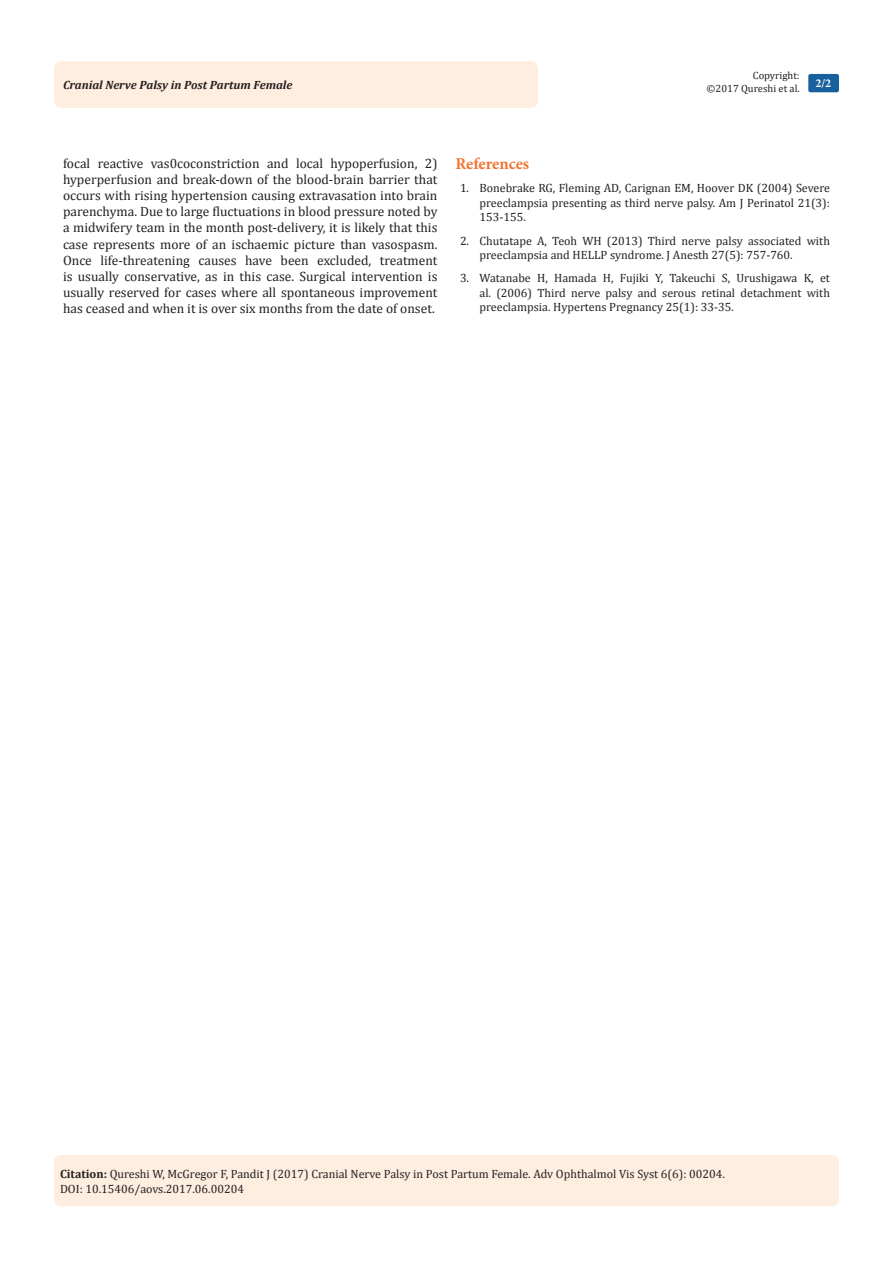
<style>
.page{position:relative;width:893px;height:1263px;background:#fff}
.page>*{position:absolute;margin:0;border:0;box-sizing:border-box;transform-origin:0 0}
.List_Paragraph{font:700 16.5px "Minion Pro";letter-spacing:-.005em;color:#f37331}
.t1{font:13.5px/16.2px "Cambria";color:#231f20;text-align:justify}
.Citation{font:12px/14.4px "Cambria";color:#231f20;text-align:justify}
.t2{font:italic 700 12px "Cambria";color:#231f20}
.t3{font:700 12px "Minion Pro";color:#fff}
.t4{font:10.5px/12.6px "Cambria";color:#231f20;text-align:right}
.s1{font-weight:700}
</style>
<div class="page">
<div style="left:54px;top:61px;width:484px;height:47px;background:#feeee0;border-radius:8px"></div>
<div style="left:808px;top:74px;width:31px;height:18px;background:#18609d;border-radius:2px"></div>
<div style="left:54px;top:1155px;width:785px;height:51px;background:#feeee0;border-radius:7px"></div>
<p class="t4" style="left:707px;top:69px;width:95px">Copyright:<br>©2017 Qureshi et al.</p>
<p class="t2" style="left:63px;top:77px;width:231px">Cranial Nerve Palsy in Post Partum Female</p>
<p class="t3" style="left:815px;top:75px;width:17px">2/2</p>
<p class="t1" style="left:63px;top:155px;width:376px">focal reactive vas0coconstriction and local hypoperfusion, 2) hyperperfusion and break-down of the blood-brain barrier that occurs with rising hypertension causing extravasation into brain parenchyma. Due to large fluctuations in blood pressure noted by a midwifery team in the month post-delivery, it is likely that this case represents more of an ischaemic picture than vasospasm.<br>Once life-threatening causes have been excluded, treatment is usually conservative, as in this case. Surgical intervention is usually reserved for cases where all spontaneous improvement has ceased and when it is over six months from the date of onset.</p>
<p class="List_Paragraph" style="left:455px;top:152px;width:75px">References</p>
<p class="Citation" style="left:479px;top:181px;width:352px;text-indent:-20px">1. Bonebrake RG, Fleming AD, Carignan EM, Hoover DK (2004) Severe preeclampsia presenting as third nerve palsy. Am J Perinatol 21(3):<br>153-155.</p>
<p class="Citation" style="left:479px;top:233px;width:352px;text-indent:-20px">2. Chutatape A, Teoh WH (2013) Third nerve palsy associated with preeclampsia and HELLP syndrome. J Anesth 27(5): 757-760.</p>
<p class="Citation" style="left:479px;top:271px;width:352px;text-indent:-20px">3. Watanabe H, Hamada H, Fujiki Y, Takeuchi S, Urushigawa K, et al. (2006) Third nerve palsy and serous retinal detachment with preeclampsia. Hypertens Pregnancy 25(1): 33-35.</p>
<p class="Citation" style="left:60px;top:1167px;width:666px"><span class="s1">Citation:</span> Qureshi W, McGregor F, Pandit J (2017) Cranial Nerve Palsy in Post Partum Female. Adv Ophthalmol Vis Syst 6(6): 00204.</p>
<p class="Citation" style="left:60px;top:1181px;width:185px">DOI: 10.15406/aovs.2017.06.00204</p>
</div>
